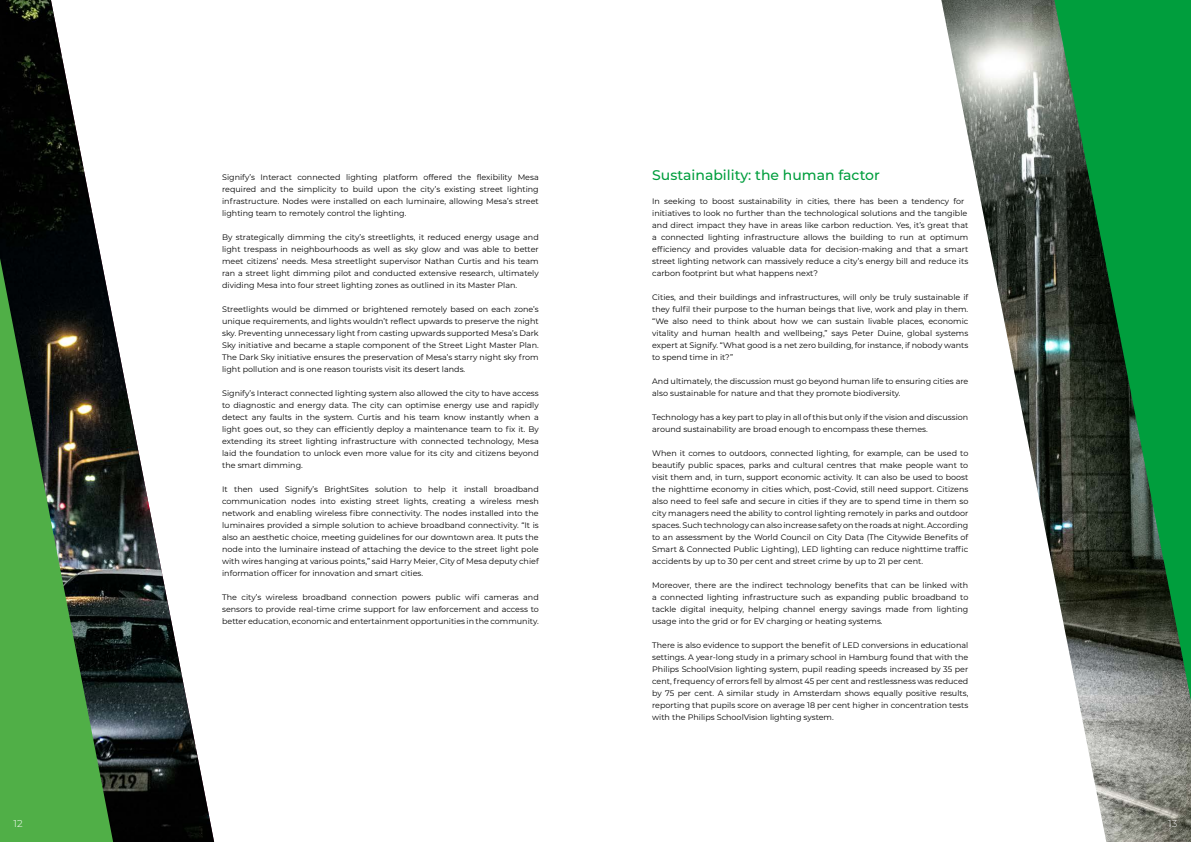
<style>
.page{position:relative;width:1191px;height:842px;background:#fff}
.page>*{position:absolute;margin:0;border:0;box-sizing:border-box;transform-origin:0 0}
.t1{font:500 14px "Montserrat";color:#009e3d}
.t2{font:300 10px "Montserrat";color:#fff}
.t3{font:8px/12px "Montserrat";color:#000;text-align:justify}
</style>
<div class="page">
<img style="left:941px;top:0;width:250px;height:842px">
<img style="left:0;top:0;width:214px;height:842px">
<svg style="left:0;top:258px;width:113px;height:584px;background:#3a6a35"></svg>
<svg style="left:1054px;top:0;width:137px;height:701px;background:#1f713c"></svg>
<p class="t3" style="left:222px;top:171px;width:318px">Signify’s Interact connected lighting platform offered the flexibility Mesa required and the simplicity to build upon the city’s existing street lighting infrastructure. Nodes were installed on each luminaire, allowing Mesa’s street lighting team to remotely control the lighting.</p>
<p class="t3" style="left:222px;top:231px;width:318px">By strategically dimming the city’s streetlights, it reduced energy usage and light trespass in neighbourhoods as well as sky glow and was able to better meet citizens’ needs. Mesa streetlight supervisor Nathan Curtis and his team ran a street light dimming pilot and conducted extensive research, ultimately dividing Mesa into four street lighting zones as outlined in its Master Plan.</p>
<p class="t3" style="left:222px;top:303px;width:318px">Streetlights would be dimmed or brightened remotely based on each zone’s unique requirements, and lights wouldn’t reflect upwards to preserve the night sky. Preventing unnecessary light from casting upwards supported Mesa’s Dark Sky initiative and became a staple component of the Street Light Master Plan.<br>The Dark Sky initiative ensures the preservation of Mesa’s starry night sky from light pollution and is one reason tourists visit its desert lands.</p>
<p class="t3" style="left:222px;top:387px;width:318px">Signify’s Interact connected lighting system also allowed the city to have access to diagnostic and energy data. The city can optimise energy use and rapidly detect any faults in the system. Curtis and his team know instantly when a light goes out, so they can efficiently deploy a maintenance team to fix it. By extending its street lighting infrastructure with connected technology, Mesa laid the foundation to unlock even more value for its city and citizens beyond the smart dimming.</p>
<p class="t3" style="left:222px;top:483px;width:318px">It then used Signify’s BrightSites solution to help it install broadband communication nodes into existing street lights, creating a wireless mesh network and enabling wireless fibre connectivity. The nodes installed into the luminaires provided a simple solution to achieve broadband connectivity. “It is also an aesthetic choice, meeting guidelines for our downtown area. It puts the node into the luminaire instead of attaching the device to the street light pole with wires hanging at various points,” said Harry Meier, City of Mesa deputy chief information officer for innovation and smart cities.</p>
<p class="t3" style="left:222px;top:591px;width:318px">The city’s wireless broadband connection powers public wifi cameras and sensors to provide real-time crime support for law enforcement and access to better education, economic and entertainment opportunities in the community.</p>
<h1 class="t1" style="left:652px;top:165px;width:229px">Sustainability: the human factor</h1>
<p class="t3" style="left:652px;top:195px;width:318px;text-align:left">In seeking to boost sustainability in cities, there has been a tendency for initiatives to look no further than the technological solutions and the tangible and direct impact they have in areas like carbon reduction. Yes, it’s great that a connected lighting infrastructure allows the building to run at optimum efficiency and provides valuable data for decision-making and that a smart street lighting network can massively reduce a city’s energy bill and reduce its carbon footprint but what happens next?</p>
<p class="t3" style="left:652px;top:291px;width:318px">Cities, and their buildings and infrastructures, will only be truly sustainable if they fulfil their purpose to the human beings that live, work and play in them. “We also need to think about how we can sustain livable places, economic vitality and human health and wellbeing,” says Peter Duine, global systems expert at Signify. “What good is a net zero building, for instance, if nobody wants to spend time in it?”</p>
<p class="t3" style="left:652px;top:375px;width:318px">And ultimately, the discussion must go beyond human life to ensuring cities are also sustainable for nature and that they promote biodiversity.</p>
<p class="t3" style="left:652px;top:411px;width:317px">Technology has a key part to play in all of this but only if the vision and discussion around sustainability are broad enough to encompass these themes.</p>
<p class="t3" style="left:652px;top:447px;width:318px">When it comes to outdoors, connected lighting, for example, can be used to beautify public spaces, parks and cultural centres that make people want to visit them and, in turn, support economic activity. It can also be used to boost the nighttime economy in cities which, post-Covid, still need support. Citizens also need to feel safe and secure in cities if they are to spend time in them so city managers need the ability to control lighting remotely in parks and outdoor spaces. Such technology can also increase safety on the roads at night. According to an assessment by the World Council on City Data (The Citywide Benefits of Smart &amp; Connected Public Lighting), LED lighting can reduce nighttime traffic accidents by up to 30 per cent and street crime by up to 21 per cent.</p>
<p class="t3" style="left:652px;top:579px;width:318px">Moreover, there are the indirect technology benefits that can be linked with a connected lighting infrastructure such as expanding public broadband to tackle digital inequity, helping channel energy savings made from lighting usage into the grid or for EV charging or heating systems.</p>
<p class="t3" style="left:652px;top:639px;width:318px">There is also evidence to support the benefit of LED conversions in educational settings. A year-long study in a primary school in Hamburg found that with the Philips SchoolVision lighting system, pupil reading speeds increased by 35 per cent, frequency of errors fell by almost 45 per cent and restlessness was reduced by 75 per cent. A similar study in Amsterdam shows equally positive results, reporting that pupils score on average 18 per cent higher in concentration tests with the Philips SchoolVision lighting system.</p>
<p class="t2" style="left:14px;top:817px;width:11px">12</p>
<p class="t2" style="left:1168px;top:817px;width:11px">13</p>
</div>
